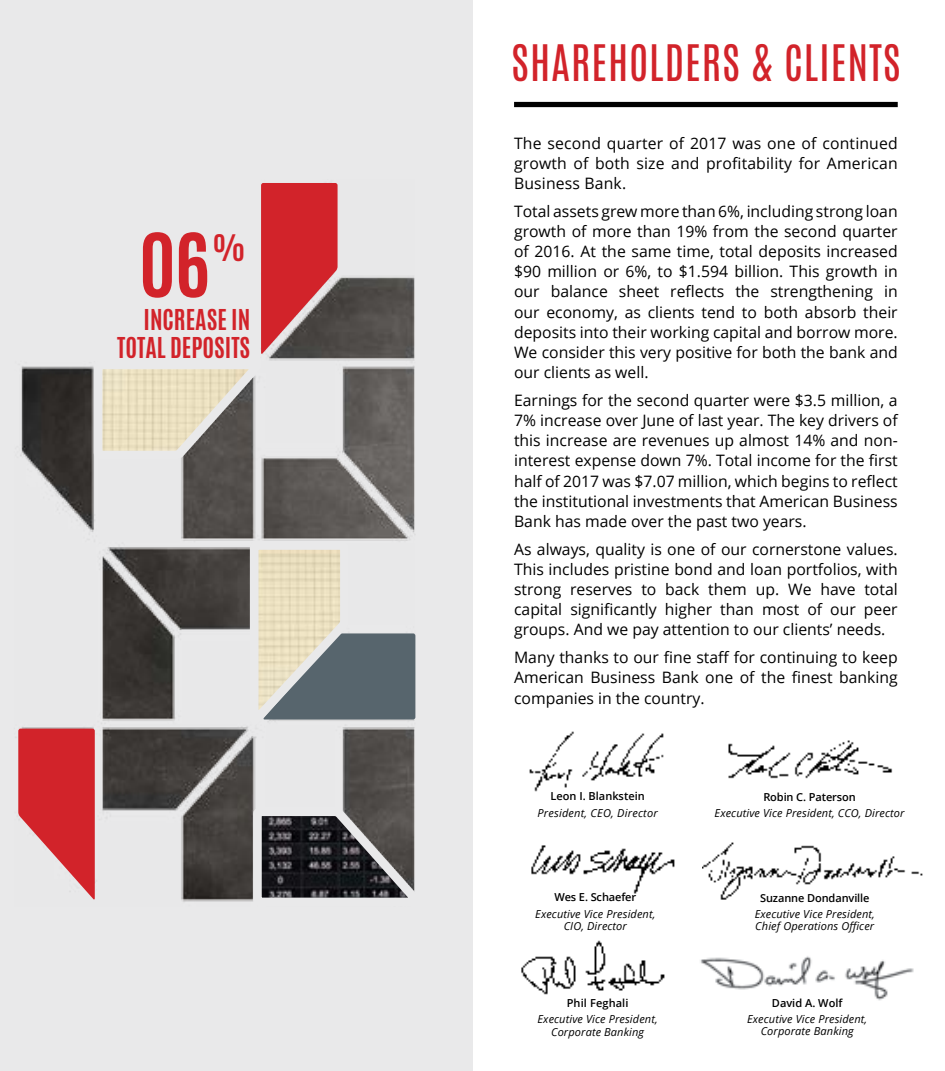
<style>
.page{position:relative;width:945px;height:1071px;background:#fff}
.page>*{position:absolute;margin:0;border:0;box-sizing:border-box;transform-origin:0 0}
.t1{font:700 74.55px "Antonio";color:#d2232a}
.t2{font:42px "Antonio";letter-spacing:.02em;color:#d2232a}
.t3{font:700 30.62px "Antonio";color:#d2232a}
.t4{font:700 23.97px/28px "Antonio";color:#d2232a;text-align:right}
.t5{font:15.75px/20.1px "Open Sans";color:#000;text-align:justify}
.t6{font:italic 11.03px/12.2px "Open Sans";letter-spacing:.01em;color:#000;text-align:center}
.t7{font:600 11.03px "Open Sans";letter-spacing:-.01em;color:#000}
.t8{font:600 11.03px "Open Sans";letter-spacing:.01em;color:#000}
</style>
<div class="page">
<div style="left:0;top:0;width:472px;height:1071px;background:#e9e9ea"></div>
<div style="left:514px;top:102px;width:384px;height:5px;background:#000"></div>
<img style="left:531px;top:845px;width:144px;height:49px">
<img style="left:728px;top:740px;width:165px;height:39px">
<img style="left:529px;top:731px;width:135px;height:61px">
<img style="left:702px;top:842px;width:221px;height:58px">
<img style="left:521px;top:940px;width:144px;height:55px">
<img style="left:700px;top:956px;width:214px;height:45px">
<img style="left:19px;top:276px;width:396px;height:626px">
<svg style="left:18px;top:729px;width:77px;height:171px"></svg>
<svg style="left:244px;top:537px;width:171px;height:195px"></svg>
<svg style="left:89px;top:183px;width:249px;height:281px"></svg>
<svg style="left:249px;top:803px;width:166px;height:99px"></svg>
<h1 class="t1" style="left:139px;top:209px;width:72px">06</h1>
<h3 class="t4" style="left:117px;top:306px;width:135px">INCREASE IN<br>TOTAL DEPOSITS</h3>
<h3 class="t3" style="left:212px;top:225px;width:34px">%</h3>
<h2 class="t2" style="left:511px;top:32px;width:391px">SHAREHOLDERS &amp; CLIENTS</h2>
<p class="t5" style="left:514px;top:133px;width:385px">The second quarter of 2017 was one of continued growth of both size and profitability for American Business Bank.</p>
<p class="t5" style="left:514px;top:201px;width:385px">Total assets grew more than 6%, including strong loan growth of more than 19% from the second quarter of 2016. At the same time, total deposits increased $90 million or 6%, to $1.594 billion. This growth in our balance sheet reflects the strengthening in our economy, as clients tend to both absorb their deposits into their working capital and borrow more.<br>We consider this very positive for both the bank and our clients as well.</p>
<p class="t5" style="left:514px;top:390px;width:385px">Earnings for the second quarter were $3.5 million, a 7% increase over June of last year. The key drivers of this increase are revenues up almost 14% and non&shy;interest expense down 7%. Total income for the first half of 2017 was $7.07 million, which begins to reflect the institutional investments that American Business Bank has made over the past two years.</p>
<p class="t5" style="left:514px;top:539px;width:385px">As always, quality is one of our cornerstone values.<br>This includes pristine bond and loan portfolios, with strong reserves to back them up. We have total capital significantly higher than most of our peer groups. And we pay attention to our clients’ needs.</p>
<p class="t5" style="left:514px;top:647px;width:385px">Many thanks to our fine staff for continuing to keep American Business Bank one of the finest banking companies in the country.</p>
<p class="t7" style="left:550px;top:789px;width:96px">Leon I. Blankstein</p>
<p class="t6" style="left:537px;top:806px;width:122px">President, CEO, Director</p>
<p class="t7" style="left:763px;top:789px;width:94px">Robin C. Paterson</p>
<p class="t6" style="left:715px;top:807px;width:191px">Executive Vice President, CCO, Director</p>
<p class="t7" style="left:554px;top:890px;width:83px">Wes E. Schaefer</p>
<p class="t6" style="left:535px;top:907px;width:122px">Executive Vice President,<br>CIO, Director</p>
<p class="t7" style="left:760px;top:890px;width:111px">Suzanne Dondanville</p>
<p class="t6" style="left:755px;top:908px;width:122px;text-align:left">Executive Vice President,<br>Chief Operations Officer</p>
<p class="t8" style="left:567px;top:995px;width:63px">Phil Feghali</p>
<p class="t6" style="left:538px;top:1013px;width:122px">Executive Vice President,<br>Corporate Banking</p>
<p class="t7" style="left:772px;top:995px;width:72px">David A. Wolf</p>
<p class="t6" style="left:747px;top:1013px;width:122px">Executive Vice President,<br>Corporate Banking</p>
</div>
